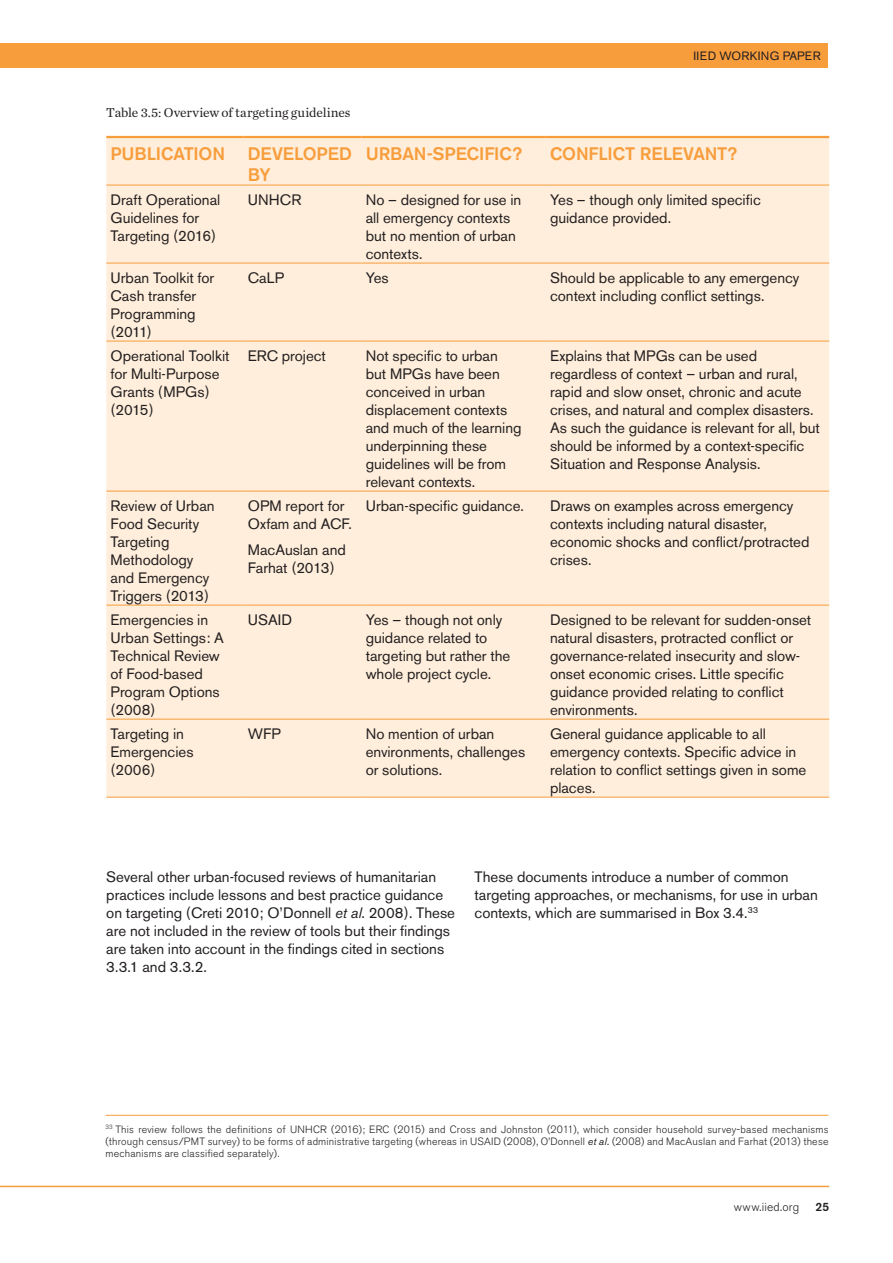
<style>
.page{position:relative;width:893px;height:1263px;background:#fff}
.page>*{position:absolute;margin:0;border:0;box-sizing:border-box;transform-origin:0 0}
.t1{font:500 18px/21px "Akzidenz Grotesk BE";letter-spacing:-.01em;color:#f89d3c}
.t2{font:15px/18px "Akzidenz Grotesk BE";color:#231f20}
.t3{font:13.5px "Chronicle Text G1";letter-spacing:-.005em;color:#231f20}
.t4{font:12px "Akzidenz Grotesk BE";letter-spacing:.02em;color:#231f20}
.t5{font:300 12px "Akzidenz Grotesk BE";letter-spacing:.015em;color:#231f20}
.t6{font:500 12px "Akzidenz Grotesk BE";color:#231f20}
.t7{font:300 10.5px/12px "Akzidenz Grotesk BE";letter-spacing:.02em;color:#231f20;text-align:justify}
.s1{font-style:italic}
.s2{font-weight:400;font-style:italic}
</style>
<div class="page">
<div style="left:0;top:43px;width:828px;height:24px;background:#f89d3c"></div>
<hr style="left:0;top:1186px;width:829px;height:1px;background:#f89d3c">
<div style="left:106px;top:138px;width:723px;height:659px;background:#feeedb"></div>
<hr style="left:106px;top:263px;width:138px;height:1px;background:#f89d3c">
<hr style="left:244px;top:263px;width:117px;height:1px;background:#f89d3c">
<hr style="left:361px;top:263px;width:185px;height:1px;background:#f89d3c">
<hr style="left:546px;top:263px;width:283px;height:1px;background:#f89d3c">
<hr style="left:106px;top:341px;width:138px;height:1px;background:#f89d3c">
<hr style="left:244px;top:341px;width:117px;height:1px;background:#f89d3c">
<hr style="left:361px;top:341px;width:185px;height:1px;background:#f89d3c">
<hr style="left:546px;top:341px;width:283px;height:1px;background:#f89d3c">
<hr style="left:106px;top:605px;width:138px;height:1px;background:#f89d3c">
<hr style="left:244px;top:605px;width:117px;height:1px;background:#f89d3c">
<hr style="left:361px;top:605px;width:185px;height:1px;background:#f89d3c">
<hr style="left:546px;top:605px;width:283px;height:1px;background:#f89d3c">
<hr style="left:106px;top:719px;width:138px;height:1px;background:#f89d3c">
<hr style="left:244px;top:719px;width:117px;height:1px;background:#f89d3c">
<hr style="left:361px;top:719px;width:185px;height:1px;background:#f89d3c">
<hr style="left:546px;top:719px;width:283px;height:1px;background:#f89d3c">
<hr style="left:106px;top:136px;width:138px;height:2px;background:#f89d3c">
<hr style="left:244px;top:136px;width:117px;height:2px;background:#f89d3c">
<hr style="left:361px;top:136px;width:185px;height:2px;background:#f89d3c">
<hr style="left:546px;top:136px;width:283px;height:2px;background:#f89d3c">
<hr style="left:106px;top:185px;width:138px;height:1px;background:#f89d3c">
<hr style="left:244px;top:185px;width:117px;height:1px;background:#f89d3c">
<hr style="left:361px;top:185px;width:185px;height:1px;background:#f89d3c">
<hr style="left:546px;top:185px;width:283px;height:1px;background:#f89d3c">
<hr style="left:106px;top:491px;width:138px;height:1px;background:#f89d3c">
<hr style="left:244px;top:491px;width:117px;height:1px;background:#f89d3c">
<hr style="left:361px;top:491px;width:185px;height:1px;background:#f89d3c">
<hr style="left:546px;top:491px;width:283px;height:1px;background:#f89d3c">
<hr style="left:106px;top:797px;width:138px;height:1px;background:#f89d3c">
<hr style="left:244px;top:797px;width:117px;height:1px;background:#f89d3c">
<hr style="left:361px;top:797px;width:185px;height:1px;background:#f89d3c">
<hr style="left:546px;top:797px;width:283px;height:1px;background:#f89d3c">
<hr style="left:106px;top:1115px;width:722px;height:1px;background:#f89d3c">
<p class="t4" style="left:693px;top:48px;width:129px">IIED Working paper</p>
<p class="t3" style="left:106px;top:102px;width:246px">Table 3.5: Overview of targeting guidelines</p>
<p class="t1" style="left:111px;top:143px;width:116px">PUBLICATION</p>
<p class="t1" style="left:248px;top:143px;width:103px">DEVELOPED<br>BY</p>
<p class="t1" style="left:366px;top:143px;width:13px">URBA</p>
<p class="t1" style="left:414px;top:143px;width:110px">N-SPECI FIC?</p>
<p class="t1" style="left:550px;top:143px;width:189px">CONFLICT RELEVANT?</p>
<p class="t2" style="left:111px;top:191px;width:111px">Draft Operational<br>Guidelines for<br>Targeting (2016)</p>
<p class="t2" style="left:248px;top:191px;width:55px">UNHCR</p>
<p class="t2" style="left:366px;top:191px;width:157px">No – designed for use in all emergency contexts but no mention of urban contexts.</p>
<p class="t2" style="left:550px;top:191px;width:212px">Yes – though only limited specific guidance provided.</p>
<p class="t2" style="left:111px;top:269px;width:105px">Urban Toolkit for<br>Cash transfer<br>Programming (2011)</p>
<p class="t2" style="left:248px;top:269px;width:38px">CaLP</p>
<p class="t2" style="left:366px;top:269px;width:25px">Yes</p>
<p class="t2" style="left:550px;top:269px;width:251px">Should be applicable to any emergency context including conflict settings.</p>
<p class="t2" style="left:111px;top:347px;width:120px">Operational Toolkit for Multi-Purpose<br>Grants (MPGs) (2015)</p>
<p class="t2" style="left:248px;top:347px;width:80px">ERC project</p>
<p class="t2" style="left:366px;top:347px;width:157px">Not specific to urban but MPGs have been conceived in urban displacement contexts and much of the learning underpinning these guidelines will be from relevant contexts.</p>
<p class="t2" style="left:550px;top:347px;width:271px">Explains that MPGs can be used regardless of context – urban and rural, rapid and slow onset, chronic and acute crises, and natural and complex disasters.<br>As such the guidance is relevant for all, but should be informed by a context-specific Situation and Response Analysis.</p>
<p class="t2" style="left:111px;top:497px;width:106px">Review of Urban<br>Food Security<br>Targeting<br>Methodology and Emergency<br>Triggers (2013)</p>
<p class="t2" style="left:248px;top:497px;width:106px">OPM report for<br>Oxfam and ACF.</p>
<p class="t2" style="left:366px;top:497px;width:160px">Urban-specific guidance.</p>
<p class="t2" style="left:550px;top:497px;width:261px">Draws on examples across emergency contexts including natural disaster, economic shocks and conflict/protracted crises.</p>
<p class="t2" style="left:248px;top:541px;width:100px">MacAuslan and<br>Farhat (2013)</p>
<p class="t2" style="left:111px;top:611px;width:115px">Emergencies in<br>Urban Settings: A<br>Technical Review of Food-based<br>Program Options (2008)</p>
<p class="t2" style="left:248px;top:611px;width:46px">USAID</p>
<p class="t2" style="left:366px;top:611px;width:146px">Yes – though not only guidance related to targeting but rather the whole project cycle.</p>
<p class="t2" style="left:550px;top:611px;width:263px">Designed to be relevant for sudden-onset natural disasters, protracted conflict or governance-related insecurity and slow&shy;onset economic crises. Little specific guidance provided relating to conflict environments.</p>
<p class="t2" style="left:111px;top:725px;width:84px">Targeting in<br>Emergencies (2006)</p>
<p class="t2" style="left:248px;top:725px;width:34px">WFP</p>
<p class="t2" style="left:366px;top:725px;width:161px">No mention of urban environments, challenges or solutions.</p>
<p class="t2" style="left:550px;top:725px;width:258px">General guidance applicable to all emergency contexts. Specific advice in relation to conflict settings given in some places.</p>
<p class="t2" style="left:106px;top:868px;width:350px">Several other urban-focused reviews of humanitarian practices include lessons and best practice guidance on targeting (Creti 2010; O’Donnell <span class="s1">et al</span>. 2008). These are not included in the review of tools but their findings are taken into account in the findings cited in sections 3.3.1 and 3.3.2.</p>
<p class="t2" style="left:474px;top:868px;width:345px">These documents introduce a number of common targeting approaches, or mechanisms, for use in urban contexts, which are summarised in Box 3.4.<sup>33</sup></p>
<p class="t7" style="left:106px;top:1123px;width:724px"><sup>33</sup> This review follows the definitions of UNHCR (2016); ERC (2015) and Cross and Johnston (2011), which consider household survey-based mechanisms (through census/PMT survey) to be forms of administrative targeting (whereas in USAID (2008), O’Donnell <span class="s2">et al.</span> (2008) and MacAuslan and Farhat (2013) these mechanisms are classified separately).</p>
<p class="t5" style="left:734px;top:1200px;width:67px">www.iied.org</p>
<p class="t6" style="left:815px;top:1199px;width:15px">25</p>
</div>
